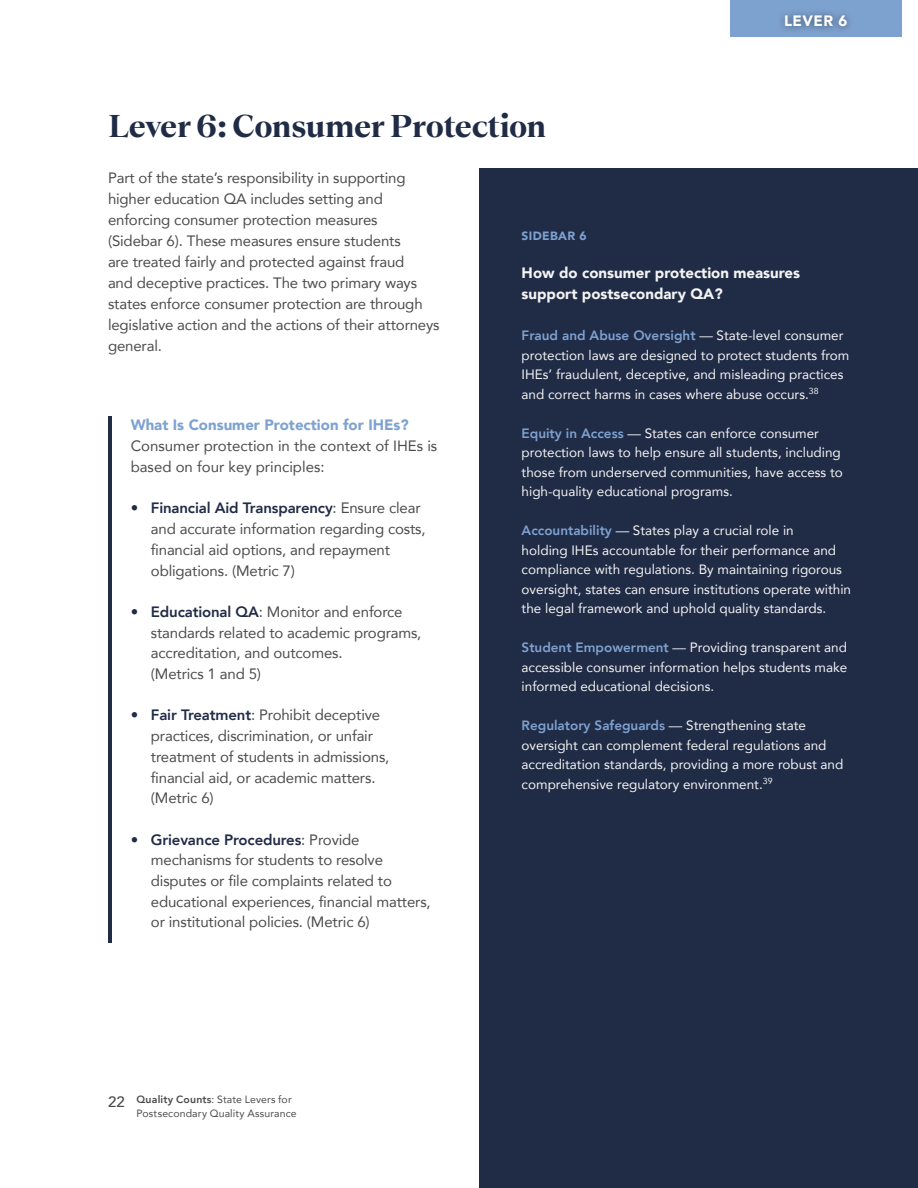
<style>
.page{position:relative;width:918px;height:1188px;background:#fff}
.page>*{position:absolute;margin:0;border:0;box-sizing:border-box;transform-origin:0 0}
.t1{font:700 33px "Teodor";color:#202b46}
.t2{font:15px/20.7px "Avenir";letter-spacing:-.01em;color:#4c4c4e}
.t3{font:900 15px/21px "Avenir";color:#f4f4f4}
.t4{font:900 15px "Avenir";color:#7ea2d0}
.t5{font:900 15px "Avenir";letter-spacing:.03em;color:#fff}
.t6{font:500 15px "Avenir";color:#4c4c4e}
.t7{font:13.5px/19.5px "Avenir";color:#f4f4f4}
.t8{font:900 12px "Avenir";letter-spacing:.03em;color:#7ea2d0}
.t9{font:10.5px/13.5px "Avenir";letter-spacing:.015em;color:#4c4c4e}
.s1{font-weight:800;color:#202b46}
.s2{font-weight:800}
.s3{font-weight:800;color:#7ea2d0}
</style>
<div class="page">
<div style="left:730px;top:0;width:172px;height:37px;background:#7ea2d0"></div>
<div style="left:777px;top:8px;width:78px;height:27px;background:#000;opacity:.5"></div>
<div style="left:479px;top:168px;width:439px;height:1020px;background:#202b46"></div>
<hr style="left:108px;top:416px;width:4px;height:526px;background:#202b46">
<h1 class="t1" style="left:108px;top:102px;width:440px">Lever 6: Consumer Protection</h1>
<p class="t5" style="left:784px;top:8px;width:65px">LEVER 6</p>
<p class="t2" style="left:108px;top:167px;width:333px">Part of the state’s responsibility in supporting higher education QA includes setting and enforcing consumer protection measures<br>(Sidebar 6). These measures ensure students<br>are treated fairly and protected against fraud<br>and deceptive practices. The two primary ways states enforce consumer protection are through legislative action and the actions of their attorneys general.</p>
<p class="t4" style="left:131px;top:412px;width:280px">What Is Consumer Protection for IHEs?</p>
<p class="t2" style="left:131px;top:435px;width:308px">Consumer protection in the context of IHEs is based on four key principles:</p>
<p class="t2" style="left:151px;top:497px;width:276px;text-indent:-20px"><span class="s1">• Financial Aid Transparency</span>: Ensure clear and accurate information regarding costs, financial aid options, and repayment obligations. (Metric 7)</p>
<p class="t2" style="left:151px;top:601px;width:272px;text-indent:-20px"><span class="s1">• Educational QA</span>: Monitor and enforce standards related to academic programs, accreditation, and outcomes.<br>(Metrics 1 and 5)</p>
<p class="t2" style="left:151px;top:704px;width:240px;text-indent:-20px"><span class="s1">• Fair Treatment</span>: Prohibit deceptive practices, discrimination, or unfair treatment of students in admissions, financial aid, or academic matters. (Metric 6)</p>
<p class="t2" style="left:151px;top:829px;width:281px;text-indent:-20px"><span class="s1">• Grievance Procedures</span>: Provide mechanisms for students to resolve disputes or file complaints related to educational experiences, financial matters, or institutional policies. (Metric 6)</p>
<p class="t6" style="left:108px;top:1088px;width:18px">22</p>
<p class="t9" style="left:136px;top:1093px;width:162px"><span class="s2">Quality Counts</span>: State Levers for<br>Postsecondary Quality Assurance</p>
<p class="t8" style="left:522px;top:225px;width:67px">SIDEBAR 6</p>
<p class="t3" style="left:522px;top:262px;width:280px">How do consumer protection measures support postsecondary QA?</p>
<p class="t7" style="left:522px;top:325px;width:329px"><span class="s3">Fraud and Abuse Oversight</span> — State-level consumer protection laws are designed to protect students from IHEs’ fraudulent, deceptive, and misleading practices and correct harms in cases where abuse occurs.<sup>38</sup></p>
<p class="t7" style="left:522px;top:423px;width:323px"><span class="s3">Equity in Access</span> — States can enforce consumer protection laws to help ensure all students, including those from underserved communities, have access to high-quality educational programs.</p>
<p class="t7" style="left:522px;top:520px;width:331px"><span class="s3">Accountability</span> — States play a crucial role in<br>holding IHEs accountable for their performance and compliance with regulations. By maintaining rigorous oversight, states can ensure institutions operate within the legal framework and uphold quality standards.</p>
<p class="t7" style="left:522px;top:637px;width:327px;text-align:justify"><span class="s3">Student Empowerment</span> — Providing transparent and accessible consumer information helps students make informed educational decisions.</p>
<p class="t7" style="left:522px;top:715px;width:323px"><span class="s3">Regulatory Safeguards</span> — Strengthening state oversight can complement federal regulations and accreditation standards, providing a more robust and comprehensive regulatory environment.<sup>39</sup></p>
</div>
